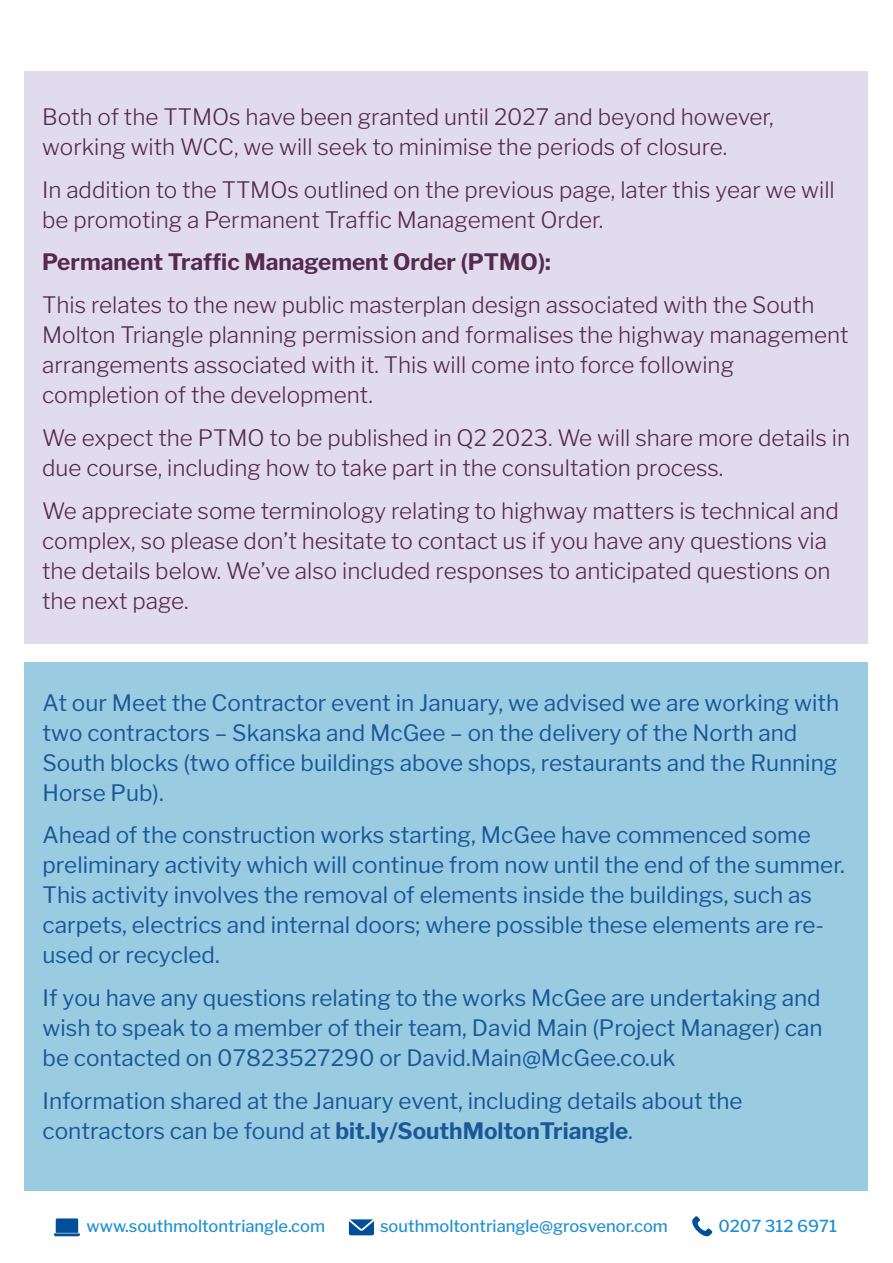
<style>
.page{position:relative;width:893px;height:1263px;background:#fff}
.page>*{position:absolute;margin:0;border:0;box-sizing:border-box;transform-origin:0 0}
.Body{font:300 22.5px/30px "Libre Franklin";color:#56294f}
.Body-2{font:22.5px/30px "Libre Franklin";color:#1a5898}
.Body-3{font:700 22.5px "Libre Franklin";color:#56294f}
.Body-4{font:500 16.5px "Libre Franklin";color:#2291d0}
.s1{font-weight:700}
</style>
<div class="page">
<div style="left:25px;top:662px;width:843px;height:529px;background:#99cbe1"></div>
<div style="left:25px;top:71px;width:843px;height:573px;background:#e0dced"></div>
<svg style="left:692px;top:1216px;width:20px;height:20px"></svg>
<svg style="left:349px;top:1219px;width:25px;height:16px"></svg>
<svg style="left:54px;top:1218px;width:26px;height:18px"></svg>
<p class="Body" style="left:42px;top:102px;width:733px">Both of the TTMOs have been granted until 2027 and beyond however, working with WCC, we will seek to minimise the periods of closure.</p>
<p class="Body" style="left:42px;top:174px;width:794px">In addition to the TTMOs outlined on the previous page, later this year we will be promoting a Permanent Traffic Management Order.</p>
<p class="Body-3" style="left:42px;top:249px;width:510px">Permanent Traffic Management Order (PTMO):</p>
<p class="Body" style="left:42px;top:290px;width:808px">This relates to the new public masterplan design associated with the South Molton Triangle planning permission and formalises the highway management arrangements associated with it. This will come into force following completion of the development.</p>
<p class="Body" style="left:42px;top:423px;width:809px">We expect the PTMO to be published in Q2 2023. We will share more details in due course, including how to take part in the consultation process.</p>
<p class="Body" style="left:42px;top:495px;width:798px">We appreciate some terminology relating to highway matters is technical and complex, so please don’t hesitate to contact us if you have any questions via the details below. We’ve also included responses to anticipated questions on the next page.</p>
<p class="Body-2" style="left:43px;top:687px;width:798px">At our Meet the Contractor event in January, we advised we are working with two contractors – Skanska and McGee – on the delivery of the North and South blocks (two office buildings above shops, restaurants and the Running Horse Pub).</p>
<p class="Body-2" style="left:43px;top:820px;width:804px">Ahead of the construction works starting, McGee have commenced some preliminary activity which will continue from now until the end of the summer.<br>This activity involves the removal of elements inside the buildings, such as carpets, electrics and internal doors; where possible these elements are re&shy;used or recycled.</p>
<p class="Body-2" style="left:43px;top:983px;width:782px;text-align:justify">If you have any questions relating to the works McGee are undertaking and wish to speak to a member of their team, David Main (Project Manager) can be contacted on 07823527290 or David.Main@McGee.co.uk</p>
<p class="Body-2" style="left:43px;top:1086px;width:702px">Information shared at the January event, including details about the contractors can be found at <span class="s1">bit.ly/SouthMoltonTriangle</span>.</p>
<p class="Body-4" style="left:87px;top:1216px;width:240px">www.southmoltontriangle.com</p>
<p class="Body-4" style="left:380px;top:1216px;width:289px">southmoltontriangle@grosvenor.com</p>
<p class="Body-4" style="left:718px;top:1216px;width:120px">0207 312 6971</p>
</div>
